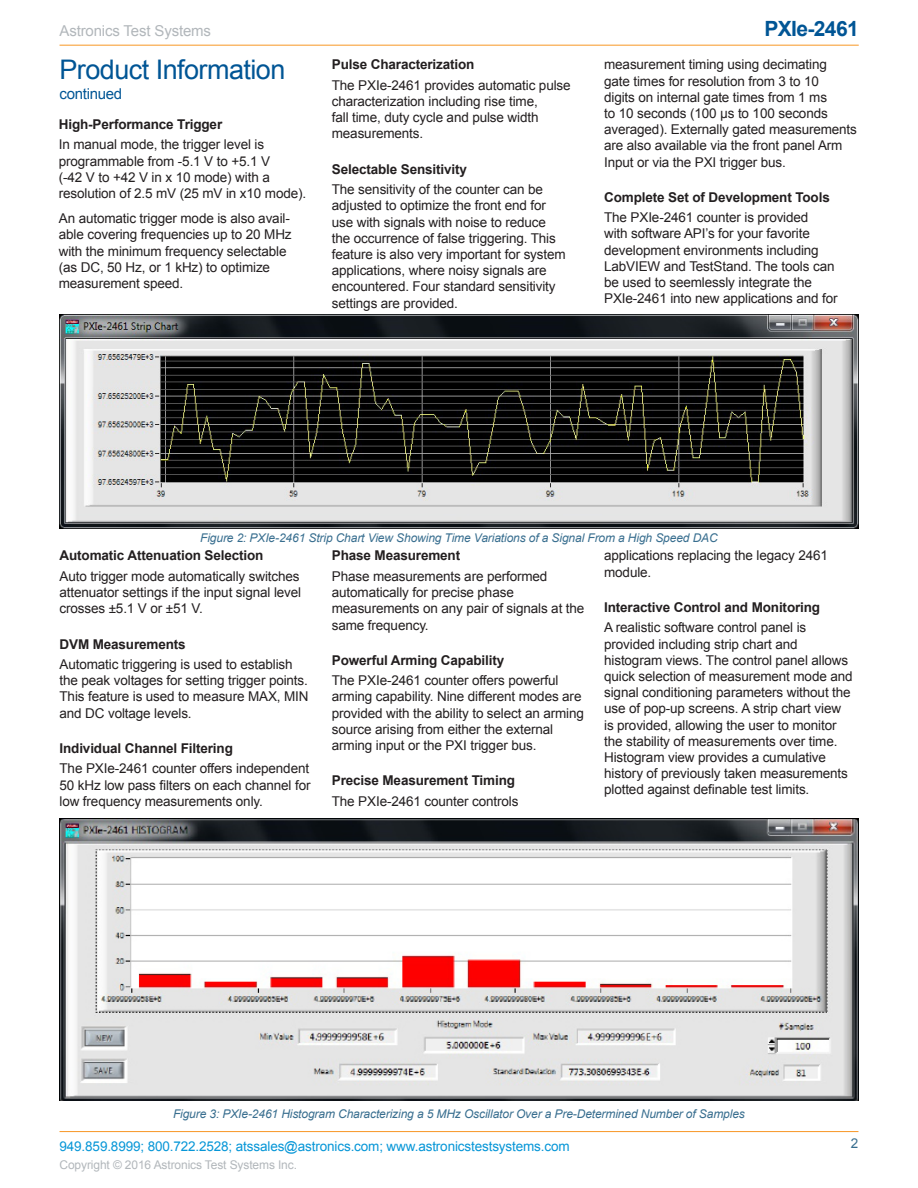
<style>
.page{position:relative;width:918px;height:1188px;background:#fff}
.page>*{position:absolute;margin:0;border:0;box-sizing:border-box;transform-origin:0 0}
.Section_Heading{font:27px "Arial";letter-spacing:-.02em;color:#005595}
.Header_Model{font:700 21px "Arial";letter-spacing:-.03em;color:#005595}
.Copyright{font:15px "Arial";letter-spacing:-.01em;color:#b2b7bb}
.Section_Heading-2{font:15px "Arial";letter-spacing:-.02em;color:#005595}
.Body_Copy{font:13.5px/16.2px "Arial";letter-spacing:-.01em;color:#231f20}
.Prod_Info_Heading{font:700 13.5px "Arial";letter-spacing:-.01em;color:#231f20}
.Copyright-2{font:13.5px "Arial";letter-spacing:-.01em;color:#0696d7}
.Page{font:13.5px "Arial";color:#386e8f}
.t1{font:italic 12px "Arial";letter-spacing:-.01em;color:#386e8f}
.Copyright-3{font:12px "Arial";letter-spacing:-.01em;color:#b2b7bb}
</style>
<div class="page">
<hr style="left:60px;top:1131px;width:798px;height:1px;background:#f89d31">
<hr style="left:60px;top:45px;width:799px;height:1px;background:#f89d31">
<img style="left:60px;top:315px;width:798px;height:213px">
<img style="left:60px;top:818px;width:798px;height:283px">
<p class="Copyright" style="left:60px;top:21px;width:153px">Astronics Test Systems</p>
<p class="Header_Model" style="left:765px;top:15px;width:96px">PXIe-2461</p>
<p class="Section_Heading" style="left:60px;top:52px;width:227px">Product Information</p>
<p class="Section_Heading-2" style="left:60px;top:84px;width:64px">continued</p>
<p class="Prod_Info_Heading" style="left:59px;top:115px;width:165px">High-Performance Trigger</p>
<p class="Body_Copy" style="left:59px;top:137px;width:249px">In manual mode, the trigger level is programmable from -5.1 V to +5.1 V<br>(-42 V to +42 V in x 10 mode) with a resolution of 2.5 mV (25 mV in x10 mode).</p>
<p class="Body_Copy" style="left:59px;top:210px;width:234px">An automatic trigger mode is also avail&shy;able covering frequencies up to 20 MHz with the minimum frequency selectable (as DC, 50 Hz, or 1 kHz) to optimize measurement speed.</p>
<p class="Prod_Info_Heading" style="left:332px;top:56px;width:144px">Pulse Characterization</p>
<p class="Body_Copy" style="left:332px;top:77px;width:240px">The PXIe-2461 provides automatic pulse characterization including rise time,<br>fall time, duty cycle and pulse width measurements.</p>
<p class="Prod_Info_Heading" style="left:332px;top:160px;width:137px">Selectable Sensitivity</p>
<p class="Body_Copy" style="left:332px;top:181px;width:235px">The sensitivity of the counter can be adjusted to optimize the front end for use with signals with noise to reduce the occurrence of false triggering. This feature is also very important for system applications, where noisy signals are encountered. Four standard sensitivity settings are provided.</p>
<p class="Body_Copy" style="left:604px;top:57px;width:254px">measurement timing using decimating<br>gate times for resolution from 3 to 10<br>digits on internal gate times from 1 ms<br>to 10 seconds (100 μs to 100 seconds averaged). Externally gated measurements are also available via the front panel Arm Input or via the PXI trigger bus.</p>
<p class="Prod_Info_Heading" style="left:604px;top:188px;width:227px">Complete Set of Development Tools</p>
<p class="Body_Copy" style="left:604px;top:210px;width:235px">The PXIe-2461 counter is provided<br>with software API’s for your favorite development environments including LabVIEW and TestStand. The tools can be used to seemlessly integrate the PXIe-2461 into new applications and for</p>
<p class="t1" style="left:200px;top:530px;width:519px">Figure 2: PXIe-2461 Strip Chart View Showing Time Variations of a Signal From a High Speed DAC</p>
<p class="Prod_Info_Heading" style="left:60px;top:547px;width:205px">Automatic Attenuation Selection</p>
<p class="Body_Copy" style="left:60px;top:568px;width:243px;text-align:justify">Auto trigger mode automatically switches attenuator settings if the input signal level crosses ±5.1 V or ±51 V.</p>
<p class="Prod_Info_Heading" style="left:60px;top:635px;width:128px">DVM Measurements</p>
<p class="Body_Copy" style="left:60px;top:656px;width:251px">Automatic triggering is used to establish the peak voltages for setting trigger points.<br>This feature is used to measure MAX, MIN and DC voltage levels.</p>
<p class="Prod_Info_Heading" style="left:60px;top:739px;width:175px">Individual Channel Filtering</p>
<p class="Body_Copy" style="left:60px;top:761px;width:253px;text-align:justify">The PXIe-2461 counter offers independent 50 kHz low pass filters on each channel for low frequency measurements only.</p>
<p class="Prod_Info_Heading" style="left:332px;top:547px;width:130px">Phase Measurement</p>
<p class="Body_Copy" style="left:332px;top:568px;width:254px">Phase measurements are performed automatically for precise phase measurements on any pair of signals at the same frequency.</p>
<p class="Prod_Info_Heading" style="left:332px;top:651px;width:174px">Powerful Arming Capability</p>
<p class="Body_Copy" style="left:332px;top:673px;width:254px">The PXIe-2461 counter offers powerful arming capability. Nine different modes are provided with the ability to select an arming source arising from either the external arming input or the PXI trigger bus.</p>
<p class="Prod_Info_Heading" style="left:332px;top:772px;width:185px">Precise Measurement Timing</p>
<p class="Body_Copy" style="left:332px;top:793px;width:188px">The PXIe-2461 counter controls</p>
<p class="Body_Copy" style="left:604px;top:548px;width:225px">applications replacing the legacy 2461 module.</p>
<p class="Prod_Info_Heading" style="left:604px;top:598px;width:218px">Interactive Control and Monitoring</p>
<p class="Body_Copy" style="left:604px;top:620px;width:250px">A realistic software control panel is provided including strip chart and histogram views. The control panel allows quick selection of measurement mode and signal conditioning parameters without the use of pop-up screens. A strip chart view is provided, allowing the user to monitor the stability of measurements over time.<br>Histogram view provides a cumulative history of previously taken measurements plotted against definable test limits.</p>
<p class="t1" style="left:173px;top:1106px;width:573px">Figure 3: PXIe-2461 Histogram Characterizing a 5 MHz Oscillator Over a Pre-Determined Number of Samples</p>
<p class="Copyright-2" style="left:60px;top:1137px;width:512px">949.859.8999; 800.722.2528; atssales@astronics.com; www.astronicstestsystems.com</p>
<p class="Copyright-3" style="left:60px;top:1157px;width:239px">Copyright © 2016 Astronics Test Systems Inc.</p>
<p class="Page" style="left:851px;top:1134px;width:9px">2</p>
</div>
